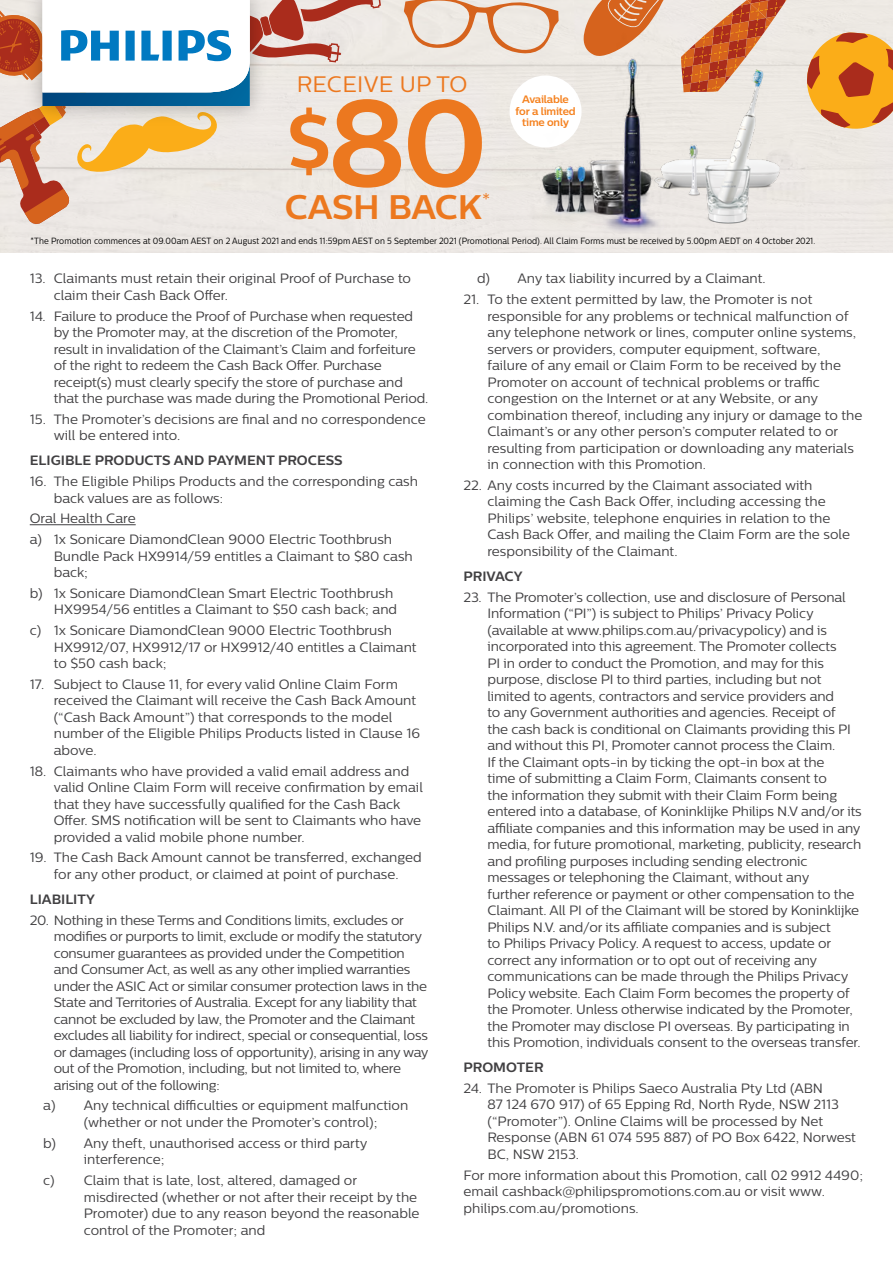
<style>
.page{position:relative;width:893px;height:1263px;background:#fff}
.page>*{position:absolute;margin:0;border:0;box-sizing:border-box;transform-origin:0 0}
.t1{font:700 122.25px "Centrale Sans";color:#ec781f}
.t2{font:700 34.05px "Centrale Sans";letter-spacing:-.01em;color:#ec781f}
.t3{font:22.35px "Centrale Sans";letter-spacing:.01em;color:#ec781f}
.t4{font:19.8px "Centrale Sans";color:#ec781f}
.Copy{font:13.5px/16.5px "Centrale Sans";letter-spacing:-.01em;color:#414042}
.Copy_heading{font:700 13.5px "Centrale Sans";color:#414042}
.Product_Heading{font:13.5px "Centrale Sans";letter-spacing:-.005em;color:#414042}
.t5{font:700 10.65px/11.6px "Centrale Sans";letter-spacing:-.02em;color:#f58220;text-align:center}
.t6{font:9px "Centrale Sans";letter-spacing:.01em;color:#000;scale:.89 1}
</style>
<div class="page">
<hr style="left:30px;top:524px;width:106px;height:1px;background:#414042">
<svg style="left:800px;top:28px;width:93px;height:108px;background:#e6a14c"></svg>
<svg style="left:584px;top:0;width:205px;height:67px;background:#dda78b"></svg>
<svg style="left:404px;top:0;width:155px;height:54px;background:#e8cdbb"></svg>
<svg style="left:0;top:0;width:381px;height:225px"></svg>
<img style="left:497px;top:27px;width:240px;height:215px">
<img style="left:609px;top:67px;width:220px;height:176px">
<p class="t3" style="left:297px;top:71px;width:172px">RECEIVE UP TO</p>
<p class="t1" style="left:287px;top:69px;width:203px"><sup>$</sup>80</p>
<p class="t4" style="left:482px;top:189px;width:10px">*</p>
<p class="t2" style="left:285px;top:186px;width:199px">CASH BACK</p>
<p class="t5" style="left:515px;top:94px;width:62px">Available for a limited time only</p>
<p class="t6" style="left:31px;top:235px;width:883px">*The Promotion commences at 09.00am AEST on 2 August 2021 and ends 11:59pm AEST on 5 September 2021 (Promotional Period). All Claim Forms must be received by 5.00pm AEDT on 4 October 2021.</p>
<p class="Copy" style="left:54px;top:270px;width:359px;text-indent:-24px">13. Claimants must retain their original Proof of Purchase to claim their Cash Back Offer.</p>
<p class="Copy" style="left:54px;top:307px;width:376px;text-indent:-24px">14. Failure to produce the Proof of Purchase when requested by the Promoter may, at the discretion of the Promoter, result in invalidation of the Claimant’s Claim and forfeiture of the right to redeem the Cash Back Offer. Purchase receipt(s) must clearly specify the store of purchase and that the purchase was made during the Promotional Period.</p>
<p class="Copy" style="left:54px;top:411px;width:373px;text-indent:-24px">15. The Promoter’s decisions are final and no correspondence will be entered into.</p>
<p class="Copy_heading" style="left:30px;top:452px;width:315px">ELIGIBLE PRODUCTS AND PAYMENT PROCESS</p>
<p class="Copy" style="left:54px;top:473px;width:366px;text-indent:-24px">16. The Eligible Philips Products and the corresponding cash back values are as follows:</p>
<p class="Product_Heading" style="left:30px;top:511px;width:107px">Oral Health Care</p>
<p class="Copy" style="left:54px;top:531px;width:361px;text-indent:-24px">a) 1x Sonicare DiamondClean 9000 Electric Toothbrush<br>Bundle Pack HX9914/59 entitles a Claimant to $80 cash back;</p>
<p class="Copy" style="left:30px;top:585px;width:369px;text-align:right">b) 1x Sonicare DiamondClean Smart Electric Toothbrush<br>HX9954/56 entitles a Claimant to $50 cash back; and</p>
<p class="Copy" style="left:54px;top:622px;width:364px;text-indent:-24px">c) 1x Sonicare DiamondClean 9000 Electric Toothbrush<br>HX9912/07, HX9912/17 or HX9912/40 entitles a Claimant to $50 cash back;</p>
<p class="Copy" style="left:54px;top:676px;width:368px;text-indent:-24px">17. Subject to Clause 11, for every valid Online Claim Form received the Claimant will receive the Cash Back Amount (“Cash Back Amount”) that corresponds to the model number of the Eligible Philips Products listed in Clause 16 above.</p>
<p class="Copy" style="left:54px;top:762px;width:371px;text-indent:-24px">18. Claimants who have provided a valid email address and valid Online Claim Form will receive confirmation by email that they have successfully qualified for the Cash Back Offer. SMS notification will be sent to Claimants who have provided a valid mobile phone number.</p>
<p class="Copy" style="left:30px;top:849px;width:394px;text-align:center">19. The Cash Back Amount cannot be transferred, exchanged for any other product, or claimed at point of purchase.</p>
<p class="Copy_heading" style="left:30px;top:891px;width:67px">LIABILITY</p>
<p class="Copy" style="left:54px;top:911px;width:376px;text-indent:-24px">20. Nothing in these Terms and Conditions limits, excludes or modifies or purports to limit, exclude or modify the statutory consumer guarantees as provided under the Competition and Consumer Act, as well as any other implied warranties under the ASIC Act or similar consumer protection laws in the State and Territories of Australia. Except for any liability that cannot be excluded by law, the Promoter and the Claimant excludes all liability for indirect, special or consequential, loss or damages (including loss of opportunity), arising in any way out of the Promotion, including, but not limited to, where arising out of the following:</p>
<p class="Copy" style="left:84px;top:1097px;width:326px;text-indent:-40px">a) Any technical difficulties or equipment malfunction (whether or not under the Promoter’s control);</p>
<p class="Copy" style="left:84px;top:1134px;width:285px;text-indent:-40px">b) Any theft, unauthorised access or third party interference;</p>
<p class="Copy" style="left:84px;top:1172px;width:337px;text-indent:-40px">c) Claim that is late, lost, altered, damaged or misdirected (whether or not after their receipt by the Promoter) due to any reason beyond the reasonable control of the Promoter; and</p>
<p class="Copy" style="left:477px;top:270px;width:290px">d) Any tax liability incurred by a Claimant.</p>
<p class="Copy" style="left:487px;top:291px;width:376px;text-indent:-24px">21. To the extent permitted by law, the Promoter is not responsible for any problems or technical malfunction of any telephone network or lines, computer online systems, servers or providers, computer equipment, software, failure of any email or Claim Form to be received by the Promoter on account of technical problems or traffic congestion on the Internet or at any Website, or any combination thereof, including any injury or damage to the Claimant’s or any other person’s computer related to or resulting from participation or downloading any materials in connection with this Promotion.</p>
<p class="Copy" style="left:487px;top:477px;width:364px;text-indent:-24px">22. Any costs incurred by the Claimant associated with claiming the Cash Back Offer, including accessing the Philips’ website, telephone enquiries in relation to the Cash Back Offer, and mailing the Claim Form are the sole responsibility of the Claimant.</p>
<p class="Copy_heading" style="left:463px;top:568px;width:61px">PRIVACY</p>
<p class="Copy" style="left:487px;top:588px;width:376px;text-indent:-24px">23. The Promoter’s collection, use and disclosure of Personal Information (“PI”) is subject to Philips’ Privacy Policy (available at www.philips.com.au/privacypolicy) and is incorporated into this agreement. The Promoter collects<br>PI in order to conduct the Promotion, and may for this purpose, disclose PI to third parties, including but not limited to agents, contractors and service providers and<br>to any Government authorities and agencies. Receipt of<br>the cash back is conditional on Claimants providing this PI and without this PI, Promoter cannot process the Claim.<br>If the Claimant opts-in by ticking the opt-in box at the<br>time of submitting a Claim Form, Claimants consent to<br>the information they submit with their Claim Form being entered into a database, of Koninklijke Philips N.V and/or its affiliate companies and this information may be used in any media, for future promotional, marketing, publicity, research and profiling purposes including sending electronic messages or telephoning the Claimant, without any<br>further reference or payment or other compensation to the Claimant. All PI of the Claimant will be stored by Koninklijke Philips N.V. and/or its affiliate companies and is subject<br>to Philips Privacy Policy. A request to access, update or correct any information or to opt out of receiving any communications can be made through the Philips Privacy Policy website. Each Claim Form becomes the property of the Promoter. Unless otherwise indicated by the Promoter, the Promoter may disclose PI overseas. By participating in this Promotion, individuals consent to the overseas transfer.</p>
<p class="Copy_heading" style="left:463px;top:1059px;width:82px">PROMOTER</p>
<p class="Copy" style="left:487px;top:1080px;width:370px;text-indent:-24px">24. The Promoter is Philips Saeco Australia Pty Ltd (ABN<br>87 124 670 917) of 65 Epping Rd, North Ryde, NSW 2113 (“Promoter”). Online Claims will be processed by Net Response (ABN 61 074 595 887) of PO Box 6422, Norwest BC, NSW 2153.</p>
<p class="Copy" style="left:463px;top:1166px;width:401px">For more information about this Promotion, call 02 9912 4490; email cashback@philipspromotions.com.au or visit www. philips.com.au/promotions.</p>
</div>
